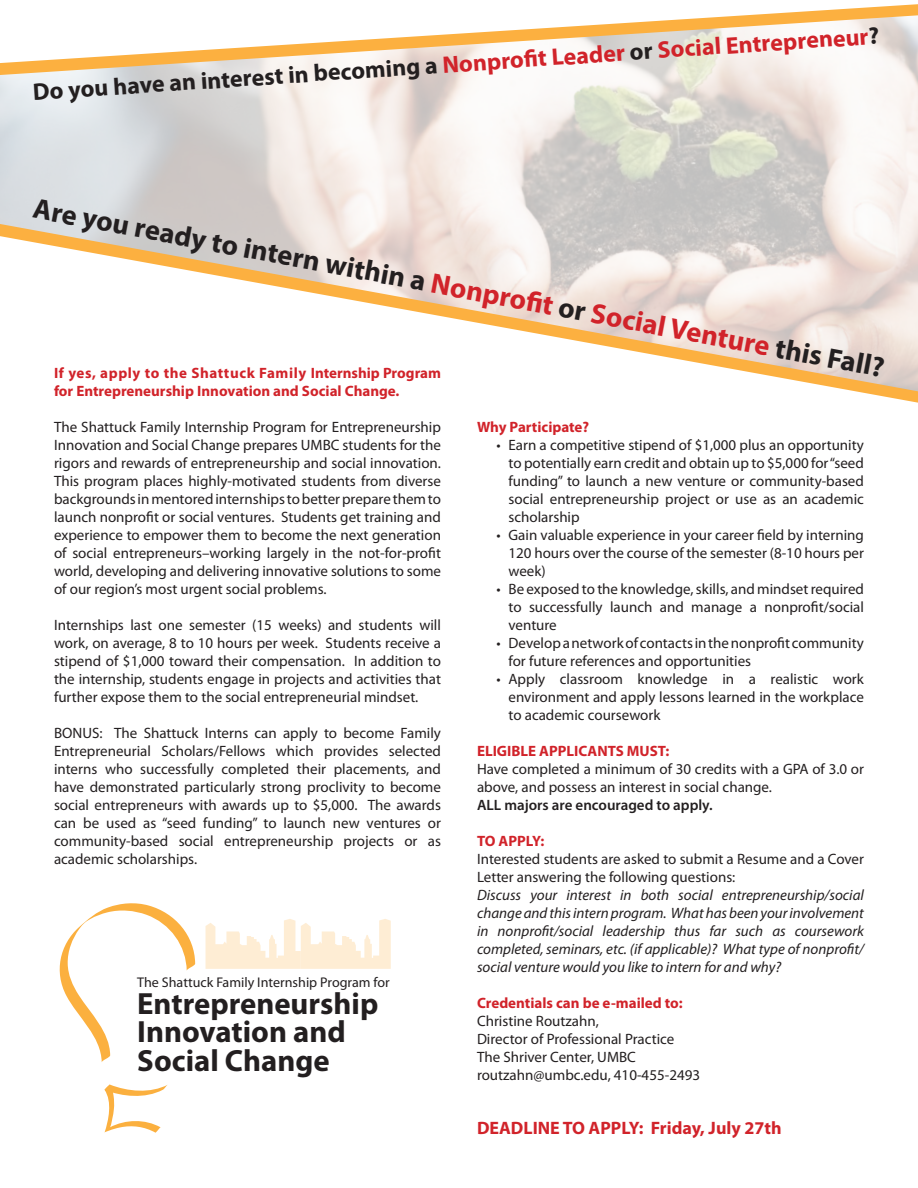
<style>
.page{position:relative;width:918px;height:1188px;background:#fff}
.page>*{position:absolute;margin:0;border:0;box-sizing:border-box;transform-origin:0 0}
.t1{font:700 30.75px/28.8px "Myriad Pro";color:#231f20}
.t2{font:700 28.5px "Myriad Pro";color:#231f20}
.t3{font:700 24px "Myriad Pro";color:#231f20}
.t4{font:700 18px "Myriad Pro";color:#d1232a}
.Paragraph_Style_1{font:15px/18px "Myriad Pro";color:#231f20;text-align:justify}
.t5{font:italic 15px/18px "Myriad Pro";color:#231f20;text-align:justify}
.t6{font:700 15px/18px "Myriad Pro";color:#d1232a}
.t7{font:600 15px "Myriad Pro";color:#231f20}
.t8{font:14.1px "Myriad Pro";color:#231f20}
.s1{color:#d1232a}
</style>
<div class="page">
<svg style="left:0;top:224px;width:918px;height:179px"></svg>
<svg style="left:0;top:4px;width:918px;height:71px"></svg>
<svg style="left:59px;top:903px;width:136px;height:159px"></svg>
<svg style="left:105px;top:1084px;width:63px;height:49px"></svg>
<svg style="left:206px;top:919px;width:185px;height:50px"></svg>
<p class="t3" style="left:32px;top:77px;width:850px;rotate:-4deg">Do you have an interest in becoming a <span class="s1">Nonprofi t Leader</span> or <span class="s1">Social Entrepreneur</span>?</p>
<p class="t2" style="left:38px;top:188px;width:867px;rotate:11deg">Are you ready to intern within a <span class="s1">Nonprofi t</span> or <span class="s1">Social Venture</span> this Fall?</p>
<p class="t6" style="left:54px;top:363px;width:389px">If yes, apply to the Shattuck Family Internship Program for Entrepreneurship Innovation and Social Change.</p>
<p class="Paragraph_Style_1" style="left:54px;top:418px;width:389px">The Shattuck Family Internship Program for Entrepreneurship Innovation and Social Change prepares UMBC students for the rigors and rewards of entrepreneurship and social innovation.<br>This program places highly-motivated students from diverse backgrounds in mentored internships to better prepare them to launch nonprofit or social ventures. Students get training and experience to empower them to become the next generation of social entrepreneurs–working largely in the not-for-profit world, developing and delivering innovative solutions to some of our region’s most urgent social problems.</p>
<p class="Paragraph_Style_1" style="left:54px;top:616px;width:388px">Internships last one semester (15 weeks) and students will work, on average, 8 to 10 hours per week. Students receive a stipend of $1,000 toward their compensation. In addition to the internship, students engage in projects and activities that further expose them to the social entrepreneurial mindset.</p>
<p class="Paragraph_Style_1" style="left:54px;top:724px;width:389px">BONUS: The Shattuck Interns can apply to become Family Entrepreneurial Scholars/Fellows which provides selected interns who successfully completed their placements, and have demonstrated particularly strong proclivity to become social entrepreneurs with awards up to $5,000. The awards can be used as “seed funding” to launch new ventures or community-based social entrepreneurship projects or as academic scholarships.</p>
<p class="t6" style="left:477px;top:417px;width:114px">Why Participate?</p>
<p class="Paragraph_Style_1" style="left:508px;top:436px;width:357px;text-indent:-12px">• Earn a competitive stipend of $1,000 plus an opportunity to potentially earn credit and obtain up to $5,000 for “seed funding” to launch a new venture or community-based social entrepreneurship project or use as an academic scholarship</p>
<p class="Paragraph_Style_1" style="left:508px;top:526px;width:357px;text-indent:-12px">• Gain valuable experience in your career field by interning 120 hours over the course of the semester (8-10 hours per week)</p>
<p class="Paragraph_Style_1" style="left:508px;top:580px;width:357px;text-indent:-12px">• Be exposed to the knowledge, skills, and mindset required to successfully launch and manage a nonprofit/social venture</p>
<p class="Paragraph_Style_1" style="left:508px;top:634px;width:357px;text-indent:-12px">• Develop a network of contacts in the nonprofit community for future references and opportunities</p>
<p class="Paragraph_Style_1" style="left:508px;top:670px;width:357px;text-indent:-12px">• Apply classroom knowledge in a realistic work environment and apply lessons learned in the workplace to academic coursework</p>
<p class="t6" style="left:477px;top:741px;width:194px">ELIGIBLE APPLICANTS MUST:</p>
<p class="Paragraph_Style_1" style="left:477px;top:760px;width:389px">Have completed a minimum of 30 credits with a GPA of 3.0 or above, and possess an interest in social change.</p>
<p class="t7" style="left:477px;top:795px;width:237px">ALL majors are encouraged to apply.</p>
<p class="t6" style="left:477px;top:831px;width:69px">TO APPLY:</p>
<p class="Paragraph_Style_1" style="left:477px;top:850px;width:389px">Interested students are asked to submit a Resume and a Cover<br>Letter answering the following questions:</p>
<p class="t5" style="left:477px;top:886px;width:389px">Discuss your interest in both social entrepreneurship/social change and this intern program. What has been your involvement in nonprofit/social leadership thus far such as coursework completed, seminars, etc. (if applicable)? What type of nonprofit/ social venture would you like to intern for and why?</p>
<p class="t6" style="left:477px;top:993px;width:207px">Credentials can be e-mailed to:</p>
<p class="Paragraph_Style_1" style="left:477px;top:1012px;width:199px">Christine Routzahn,<br>Director of Professional Practice</p>
<p class="Paragraph_Style_1" style="left:477px;top:1048px;width:160px">The Shriver Center, UMBC</p>
<p class="Paragraph_Style_1" style="left:477px;top:1066px;width:225px">routzahn@umbc.edu, 410-455-2493</p>
<p class="t4" style="left:477px;top:1116px;width:306px">DEADLINE TO APPLY: Friday, July 27th</p>
<p class="t8" style="left:137px;top:973px;width:254px">The Shattuck Family Internship Program for</p>
<p class="t1" style="left:137px;top:988px;width:243px">Entrepreneurship<br>Innovation and<br>Social Change</p>
</div>
